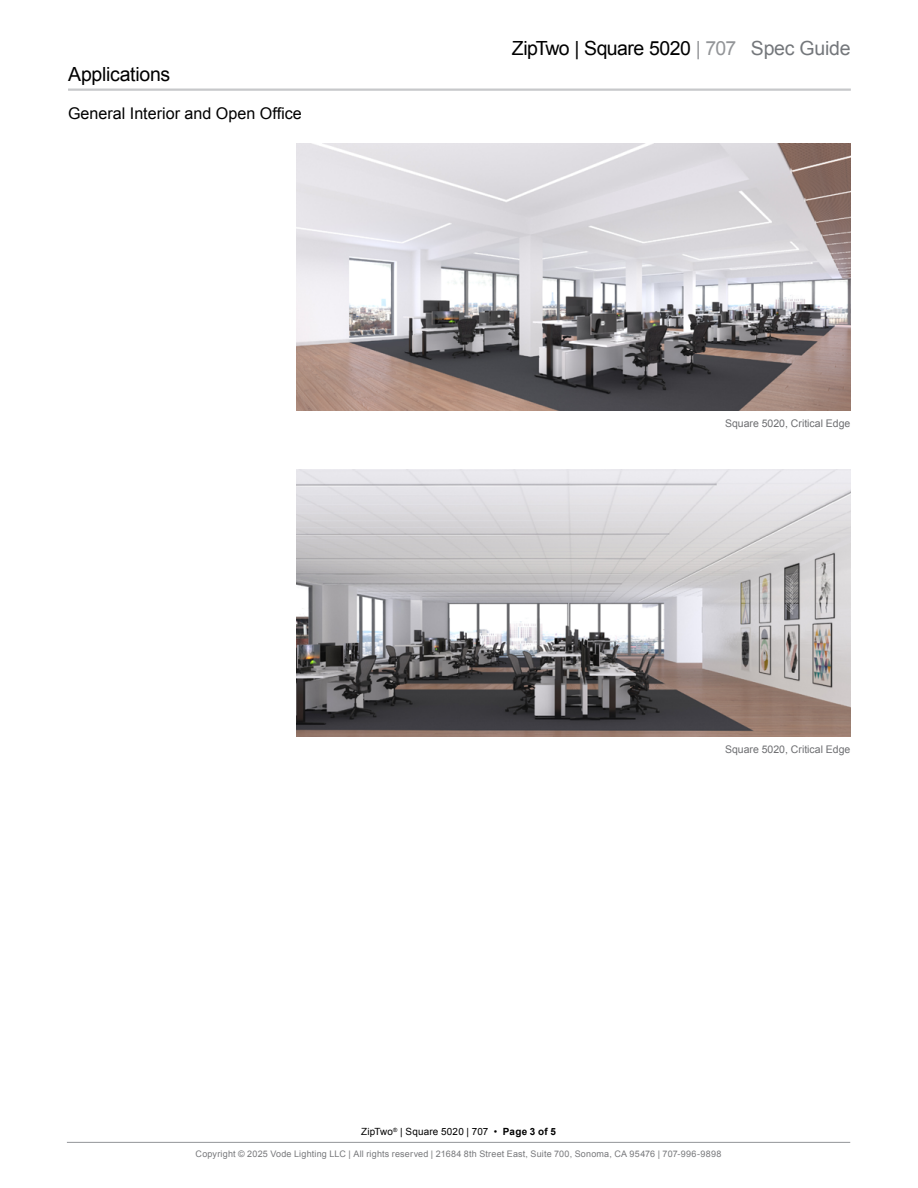
<style>
.page{position:relative;width:918px;height:1188px;background:#fff}
.page>*{position:absolute;margin:0;border:0;box-sizing:border-box;transform-origin:0 0}
.t1{font:19.5px "Arial";letter-spacing:-.02em;color:#000}
.t2{font:16.2px "Arial";color:#000}
.t3{font:10.5px "Arial";color:#6d6e71}
.t4{font:9.9px "Arial";letter-spacing:.015em;color:#000}
.t5{font:9px "Arial";letter-spacing:.02em;color:#77787b}
.s1{color:#939598}
.s2{color:#74777b}
.s3{font-weight:700}
</style>
<div class="page">
<hr style="left:67px;top:1142px;width:783px;height:1px;background:#939598">
<img style="left:297px;top:144px;width:553px;height:266px">
<img style="left:297px;top:470px;width:553px;height:266px">
<hr style="left:68px;top:89px;width:783px;height:2px;background:#c7c8ca">
<h1 class="t1" style="left:68px;top:62px;width:104px">Applications</h1>
<h2 class="t2" style="left:68px;top:103px;width:235px">General Interior and Open Office</h2>
<h1 class="t1" style="left:512px;top:35px;width:340px">ZipTwo | Square 5020 <span class="s1">| 707</span> <span class="s2">Spec Guide</span></h1>
<p class="t3" style="left:725px;top:416px;width:127px">Square 5020, Critical Edge</p>
<p class="t3" style="left:725px;top:742px;width:127px">Square 5020, Critical Edge</p>
<p class="t4" style="left:361px;top:1125px;width:196px">ZipTwo<sup>®</sup> | Square 5020 | 707 • <span class="s3">Page 3 of 5</span></p>
<p class="t5" style="left:196px;top:1148px;width:527px">Copyright © 2025 Vode Lighting LLC | All rights reserved | 21684 8th Street East, Suite 700, Sonoma, CA 95476 | 707-996-9898</p>
</div>
